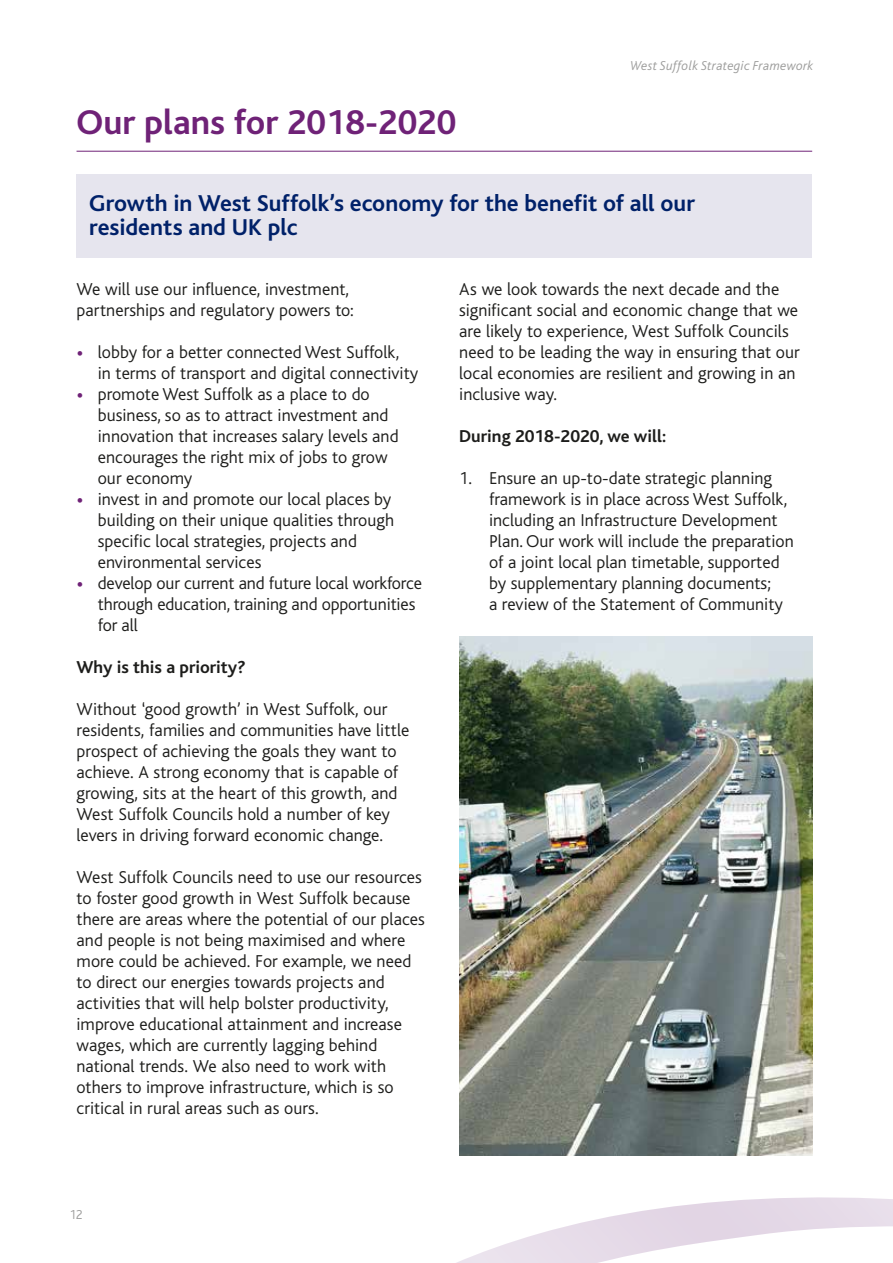
<style>
.page{position:relative;width:893px;height:1263px;background:#fff}
.page>*{position:absolute;margin:0;border:0;box-sizing:border-box;transform-origin:0 0}
.t1{font:700 36px "Bliss";color:#6f2277}
.t2{font:700 24px/24px "Bliss";color:#002169}
.t3{font:300 18px/21px "Bliss";color:#1d1d1b}
.t4{font:700 18px "Bliss";color:#1d1d1b}
.t5{font:italic 300 13.5px "Bliss";letter-spacing:.02em;color:#9d9d9c}
.t6{font:300 13.5px "Bliss";color:#9d9d9c}
.s1{font-size:24px;color:#6f2277}
</style>
<div class="page">
<svg style="left:456px;top:862px;width:437px;height:401px"></svg>
<hr style="left:77px;top:151px;width:735px;height:1px;background:#6f2277">
<div style="left:77px;top:174px;width:735px;height:84px;background:#e6e5ee"></div>
<img style="left:459px;top:636px;width:353px;height:520px">
<h1 class="t1" style="left:77px;top:103px;width:381px">Our plans for 2018-2020</h1>
<p class="t5" style="left:631px;top:58px;width:184px">West Suffolk Strategic Framework</p>
<h2 class="t2" style="left:89px;top:191px;width:607px">Growth in West Suffolk’s economy for the benefit of all our residents and UK plc</h2>
<p class="t3" style="left:77px;top:278px;width:279px">We will use our influence, investment, partnerships and regulatory powers to:</p>
<p class="t3" style="left:98px;top:341px;width:322px;text-indent:-21px"><span class="s1">•</span> lobby for a better connected West Suffolk,<br>in terms of transport and digital connectivity</p>
<p class="t3" style="left:98px;top:383px;width:302px;text-indent:-21px"><span class="s1">•</span> promote West Suffolk as a place to do business, so as to attract investment and innovation that increases salary levels and encourages the right mix of jobs to grow our economy</p>
<p class="t3" style="left:98px;top:488px;width:298px;text-indent:-21px"><span class="s1">•</span> invest in and promote our local places by building on their unique qualities through specific local strategies, projects and environmental services</p>
<p class="t3" style="left:98px;top:572px;width:326px;text-indent:-21px"><span class="s1">•</span> develop our current and future local workforce through education, training and opportunities for all</p>
<p class="t4" style="left:77px;top:657px;width:171px">Why is this a priority?</p>
<p class="t3" style="left:77px;top:698px;width:334px">Without ‘good growth’ in West Suffolk, our residents, families and communities have little prospect of achieving the goals they want to achieve. A strong economy that is capable of growing, sits at the heart of this growth, and West Suffolk Councils hold a number of key levers in driving forward economic change.</p>
<p class="t3" style="left:77px;top:866px;width:350px">West Suffolk Councils need to use our resources to foster good growth in West Suffolk because there are areas where the potential of our places and people is not being maximised and where more could be achieved. For example, we need to direct our energies towards projects and activities that will help bolster productivity, improve educational attainment and increase wages, which are currently lagging behind national trends. We also need to work with others to improve infrastructure, which is so critical in rural areas such as ours.</p>
<p class="t3" style="left:459px;top:279px;width:342px">As we look towards the next decade and the significant social and economic change that we are likely to experience, West Suffolk Councils need to be leading the way in ensuring that our local economies are resilient and growing in an inclusive way.</p>
<p class="t4" style="left:459px;top:426px;width:208px">During 2018-2020, we will:</p>
<p class="t3" style="left:489px;top:468px;width:306px;text-indent:-30px">1. Ensure an up-to-date strategic planning framework is in place across West Suffolk, including an Infrastructure Development Plan. Our work will include the preparation of a joint local plan timetable, supported by supplementary planning documents;<br>a review of the Statement of Community</p>
<p class="t6" style="left:69px;top:1207px;width:15px">12</p>
</div>
